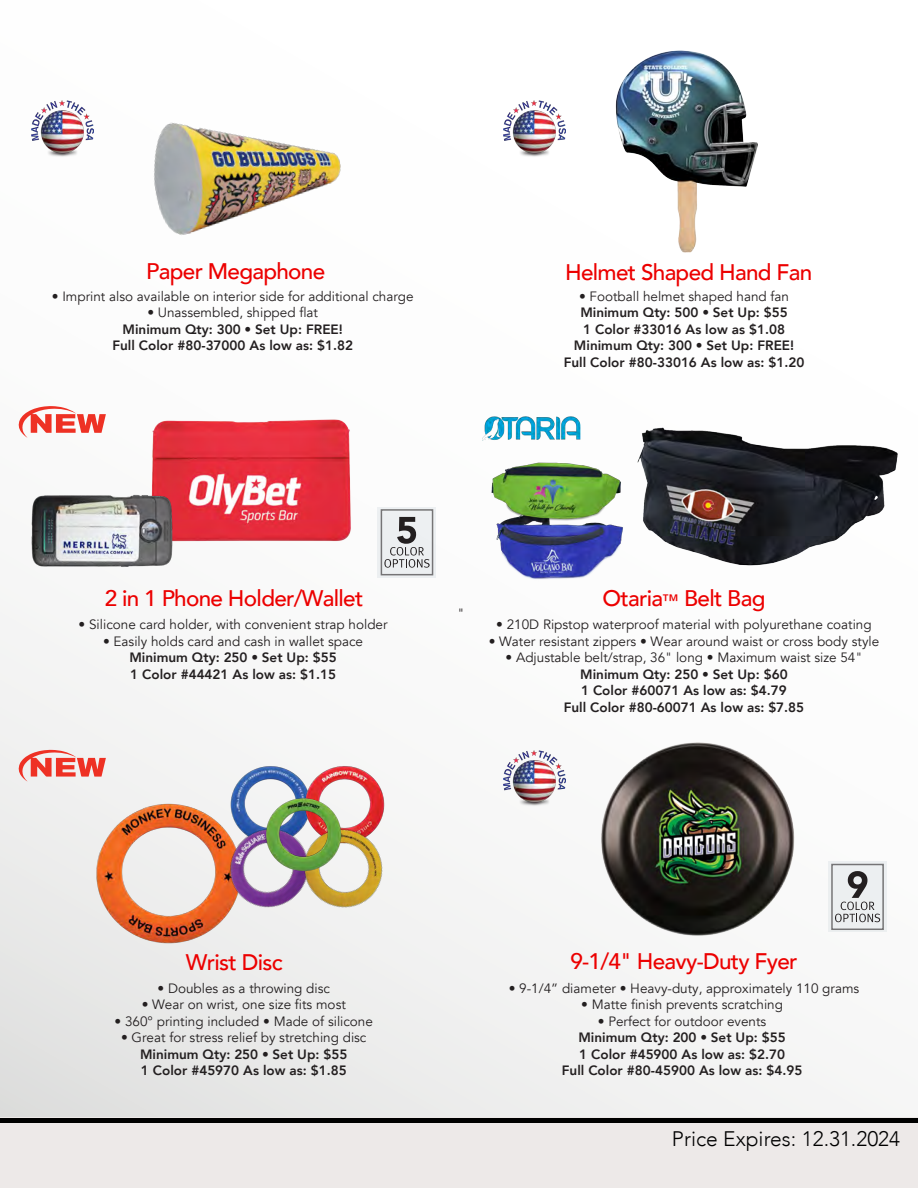
<style>
.page{position:relative;width:918px;height:1188px;background:#fff}
.page>*{position:absolute;margin:0;border:0;box-sizing:border-box;transform-origin:0 0}
.t1{font:500 22.5px "Avenir";letter-spacing:-.03em;color:#ec0000}
.t2{font:300 21px "Avenir";color:#000}
.t3{font:800 13.5px/16.5px "Avenir";color:#231f20;text-align:center}
.t4{font:13.5px "Avenir";color:#231f20}
.s1{font-weight:400}
.s2{font-size:16.5px}
</style>
<div class="page">
<div style="left:0;top:0;width:918px;height:1188px;background:linear-gradient(to bottom,#fff,#efefee)"></div>
<div style="left:0;top:1117px;width:918px;height:71px;background:#ede9e8"></div>
<div style="left:0;top:1118px;width:918px;height:5px;background:#000"></div>
<img style="left:621px;top:352px;width:293px;height:293px">
<img style="left:106px;top:336px;width:291px;height:291px">
<img style="left:31px;top:101px;width:62px;height:61px">
<img style="left:503px;top:101px;width:62px;height:61px">
<img style="left:503px;top:750px;width:62px;height:62px">
<svg style="left:378px;top:507px;width:58px;height:71px;background:#d4d7d9"></svg>
<svg style="left:384px;top:517px;width:46px;height:51px;background:#c0c2c3"></svg>
<svg style="left:828px;top:861px;width:59px;height:71px;background:#d5d8d9"></svg>
<svg style="left:835px;top:871px;width:45px;height:51px;background:#c0c1c3"></svg>
<img style="left:67px;top:772px;width:203px;height:203px">
<img style="left:589px;top:731px;width:216px;height:216px">
<svg style="left:18px;top:406px;width:88px;height:32px"></svg>
<svg style="left:18px;top:750px;width:88px;height:31px"></svg>
<img style="left:119px;top:40px;width:252px;height:251px">
<img style="left:575px;top:43px;width:220px;height:220px">
<img style="left:13px;top:442px;width:178px;height:177px">
<img style="left:481px;top:417px;width:99px;height:24px">
<img style="left:214px;top:748px;width:74px;height:40px">
<img style="left:191px;top:788px;width:73px;height:159px">
<img style="left:288px;top:748px;width:112px;height:42px">
<img style="left:264px;top:790px;width:158px;height:158px">
<img style="left:250px;top:782px;width:106px;height:106px">
<img style="left:494px;top:508px;width:131px;height:74px">
<img style="left:489px;top:424px;width:135px;height:135px">
<h1 class="t1" style="left:146px;top:252px;width:181px">Paper Megaphone</h1>
<p class="t4" style="left:52px;top:288px;width:363px">• Imprint also available on interior side for additional charge</p>
<p class="t3" style="left:112px;top:304px;width:242px"><span class="s1">• Unassembled, shipped flat<br></span>Minimum Qty: 300 <span class="s1">•</span> Set Up: FREE!<br>Full Color #80-37000 As low as: $1.82</p>
<h1 class="t1" style="left:565px;top:252px;width:249px">Helmet Shaped Hand Fan</h1>
<p class="t3" style="left:564px;top:288px;width:242px"><span class="s1">• Football helmet shaped hand fan<br></span>Minimum Qty: 500 <span class="s1">•</span> Set Up: $55<br>1 Color #33016 As low as $1.08<br>Minimum Qty: 300 <span class="s1">•</span> Set Up: FREE!<br>Full Color #80-33016 As low as: $1.20</p>
<h1 class="t1" style="left:105px;top:579px;width:260px">2 in 1 Phone Holder/Wallet</h1>
<p class="t4" style="left:79px;top:617px;width:310px">• Silicone card holder, with convenient strap holder</p>
<p class="t3" style="left:103px;top:633px;width:262px"><span class="s1">• Easily holds card and cash in wallet space<br></span>Minimum Qty: 250 <span class="s1">•</span> Set Up: $55<br>1 Color #44421 As low as: $1.15</p>
<p class="t4" style="left:458px;top:605px;width:9px">"</p>
<h1 class="t1" style="left:603px;top:579px;width:164px">Otaria<span class="s2">™</span> Belt Bag</h1>
<p class="t4" style="left:496px;top:617px;width:377px">• 210D Ripstop waterproof material with polyurethane coating</p>
<p class="t4" style="left:489px;top:633px;width:392px">• Water resistant zippers • Wear around waist or cross body style</p>
<p class="t3" style="left:506px;top:650px;width:358px"><span class="s1">• Adjustable belt/strap, 36" long • Maximum waist size 54" </span>Minimum Qty: 250 <span class="s1">•</span> Set Up: $60<br>1 Color #60071 As low as: $4.79<br>Full Color #80-60071 As low as: $7.85</p>
<h1 class="t1" style="left:186px;top:943px;width:98px">Wrist Disc</h1>
<p class="t4" style="left:158px;top:980px;width:174px">• Doubles as a throwing disc</p>
<p class="t4" style="left:142px;top:997px;width:206px">• Wear on wrist, one size fits most</p>
<p class="t4" style="left:115px;top:1013px;width:260px">• 360° printing included • Made of silicone</p>
<p class="t3" style="left:121px;top:1029px;width:247px"><span class="s1">• Great for stress relief by stretching disc<br></span>Minimum Qty: 250 <span class="s1">•</span> Set Up: $55<br>1 Color #45970 As low as: $1.85</p>
<h1 class="t1" style="left:570px;top:941px;width:229px">9-1/4" Heavy-Duty Fyer</h1>
<p class="t4" style="left:509px;top:980px;width:352px">• 9-1/4” diameter • Heavy-duty, approximately 110 grams</p>
<p class="t4" style="left:581px;top:997px;width:203px">• Matte finish prevents scratching</p>
<p class="t3" style="left:562px;top:1013px;width:242px"><span class="s1">• Perfect for outdoor events<br></span>Minimum Qty: 200 <span class="s1">•</span> Set Up: $55<br>1 Color #45900 As low as: $2.70<br>Full Color #80-45900 As low as: $4.95</p>
<h2 class="t2" style="left:672px;top:1126px;width:230px">Price Expires: 12.31.2024</h2>
</div>
